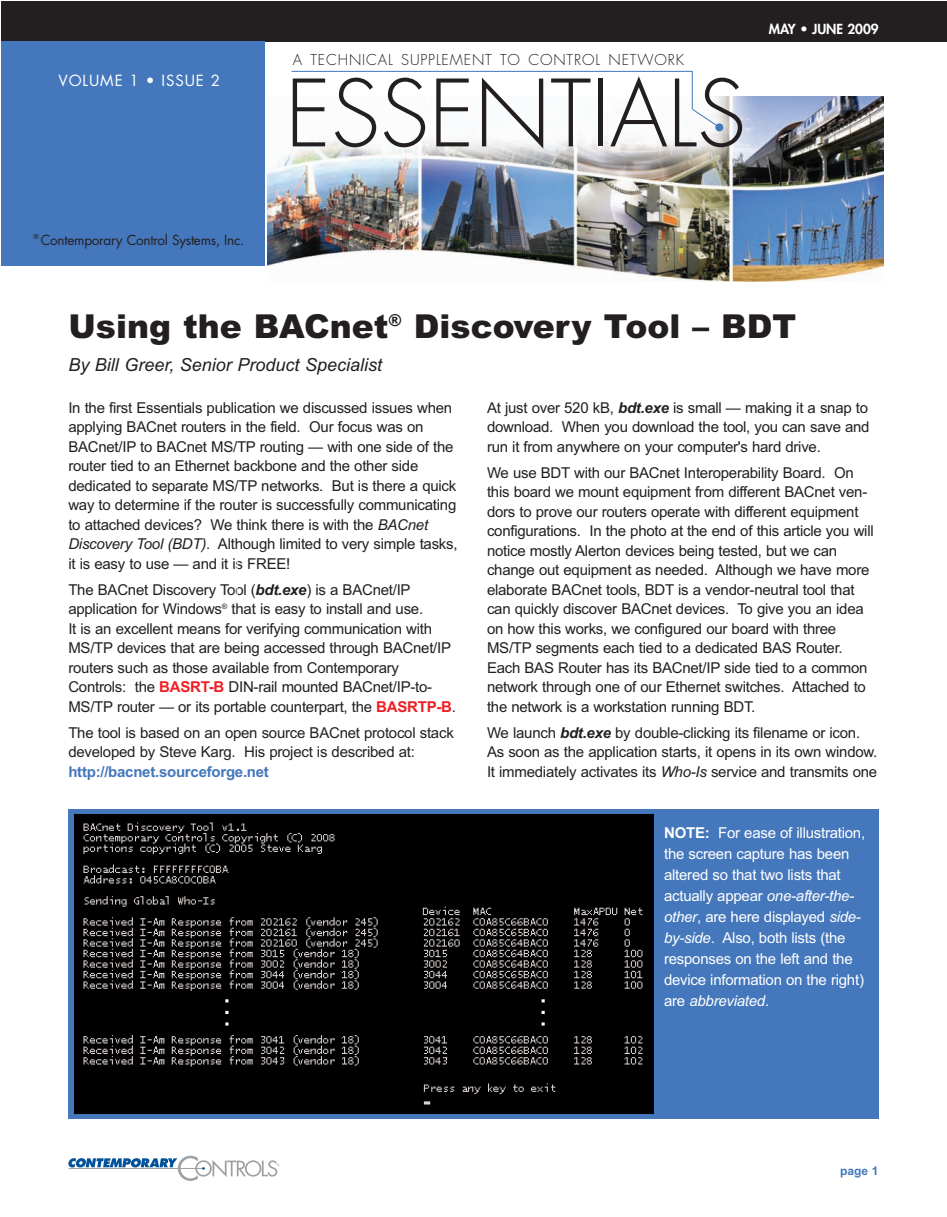
<style>
.page{position:relative;width:947px;height:1217px;background:#fff}
.page>*{position:absolute;margin:0;border:0;box-sizing:border-box;transform-origin:0 0}
.t1{font:300 90px "Futura";color:#231f20}
.t2{font:900 33px "Arial";color:#231f20}
.t3{font:italic 18px "Arial";color:#231f20}
.t4{font:15px/19.5px "Arial";letter-spacing:-.015em;color:#231f20}
.t5{font:15px/21px "Arial";letter-spacing:-.015em;color:#fff}
.t6{font:700 15px "Arial";letter-spacing:-.015em;color:#4477bc}
.t7{font:15px "Futura";letter-spacing:.06em;color:#fff}
.t8{font:300 14.7px "Futura";letter-spacing:.06em;color:#231f20}
.t9{font:13.5px "Futura";letter-spacing:-.02em;color:#231f20}
.t10{font:800 13.5px "Futura";color:#fff}
.t11{font:700 12px "Arial";color:#4477bc}
.s1{font-style:italic}
.s2{font-weight:700;font-style:italic}
.s3{font-weight:700;color:#ee1e24}
.s4{font-weight:700}
</style>
<div class="page">
<div style="left:68px;top:809px;width:810px;height:309px;background:#4477bc"></div>
<div style="left:1px;top:1px;width:945px;height:40px;background:#231f20"></div>
<img style="left:268px;top:96px;width:615px;height:185px">
<div style="left:1px;top:41px;width:263px;height:224px;background:#4477bc"></div>
<div style="left:715px;top:123px;width:8px;height:8px;background:#4477bc;border-radius:50%"></div>
<hr style="left:692px;top:71px;width:1px;height:38px;background:#4477bc">
<hr style="left:292px;top:71px;width:400px;height:1px;background:#4477bc">
<svg style="left:691px;top:108px;width:29px;height:20px"></svg>
<svg style="left:68px;top:1155px;width:211px;height:26px"></svg>
<img style="left:74px;top:815px;width:579px;height:298px">
<p class="t7" style="left:58px;top:74px;width:163px">VOLUME 1 • ISSUE 2</p>
<p class="t9" style="left:33px;top:233px;width:212px"><sup>®</sup> Contemporary Control Systems, Inc.</p>
<p class="t8" style="left:293px;top:53px;width:393px">A TECHNICAL SUPPLEMENT TO CONTROL NETWORK</p>
<h1 class="t1" style="left:285px;top:72px;width:462px">ESSENTIALS</h1>
<p class="t10" style="left:769px;top:23px;width:111px">MAY • JUNE 2009</p>
<h2 class="t2" style="left:68px;top:314px;width:729px">Using the BACnet<sup>®</sup> Discovery Tool – BDT</h2>
<p class="t3" style="left:68px;top:358px;width:315px">By Bill Greer, Senior Product Specialist</p>
<p class="t4" style="left:68px;top:399px;width:391px">In the first Essentials publication we discussed issues when applying BACnet routers in the field. Our focus was on BACnet/IP to BACnet MS/TP routing — with one side of the router tied to an Ethernet backbone and the other side dedicated to separate MS/TP networks. But is there a quick way to determine if the router is successfully communicating to attached devices? We think there is with the <span class="s1">BACnet Discovery Tool (BDT)</span>. Although limited to very simple tasks, it is easy to use — and it is FREE!</p>
<p class="t4" style="left:68px;top:581px;width:389px">The BACnet Discovery Tool (<span class="s2">bdt.exe</span>) is a BACnet/IP application for Windows<sup>®</sup> that is easy to install and use.<br>It is an excellent means for verifying communication with MS/TP devices that are being accessed through BACnet/IP routers such as those available from Contemporary Controls: the <span class="s3">BASRT-B</span> DIN-rail mounted BACnet/IP-to-MS/TP router — or its portable counterpart, the <span class="s3">BASRTP-B</span>.</p>
<p class="t4" style="left:68px;top:724px;width:387px">The tool is based on an open source BACnet protocol stack developed by Steve Karg. His project is described at:</p>
<p class="t6" style="left:68px;top:766px;width:202px">http://bacnet.sourceforge.net</p>
<p class="t4" style="left:487px;top:399px;width:384px;text-align:justify">At just over 520 kB, <span class="s2">bdt.exe</span> is small — making it a snap to download. When you download the tool, you can save and run it from anywhere on your computer's hard drive.</p>
<p class="t4" style="left:487px;top:464px;width:388px">We use BDT with our BACnet Interoperability Board. On this board we mount equipment from different BACnet ven&shy;dors to prove our routers operate with different equipment configurations. In the photo at the end of this article you will notice mostly Alerton devices being tested, but we can change out equipment as needed. Although we have more elaborate BACnet tools, BDT is a vendor-neutral tool that can quickly discover BACnet devices. To give you an idea on how this works, we configured our board with three MS/TP segments each tied to a dedicated BAS Router.<br>Each BAS Router has its BACnet/IP side tied to a common network through one of our Ethernet switches. Attached to the network is a workstation running BDT.</p>
<p class="t4" style="left:487px;top:724px;width:392px">We launch <span class="s2">bdt.exe</span> by double-clicking its filename or icon.<br>As soon as the application starts, it opens in its own window.<br>It immediately activates its <span class="s1">Who-Is</span> service and transmits one</p>
<p class="t5" style="left:664px;top:823px;width:203px"><span class="s4">NOTE:</span> For ease of illustration, the screen capture has been altered so that two lists that actually appear <span class="s1">one-after-the&shy;other</span>, are here displayed <span class="s1">side&shy;by-side</span>. Also, both lists (the responses on the left and the device information on the right) are <span class="s1">abbreviated</span>.</p>
<p class="t11" style="left:840px;top:1166px;width:40px">page 1</p>
</div>
